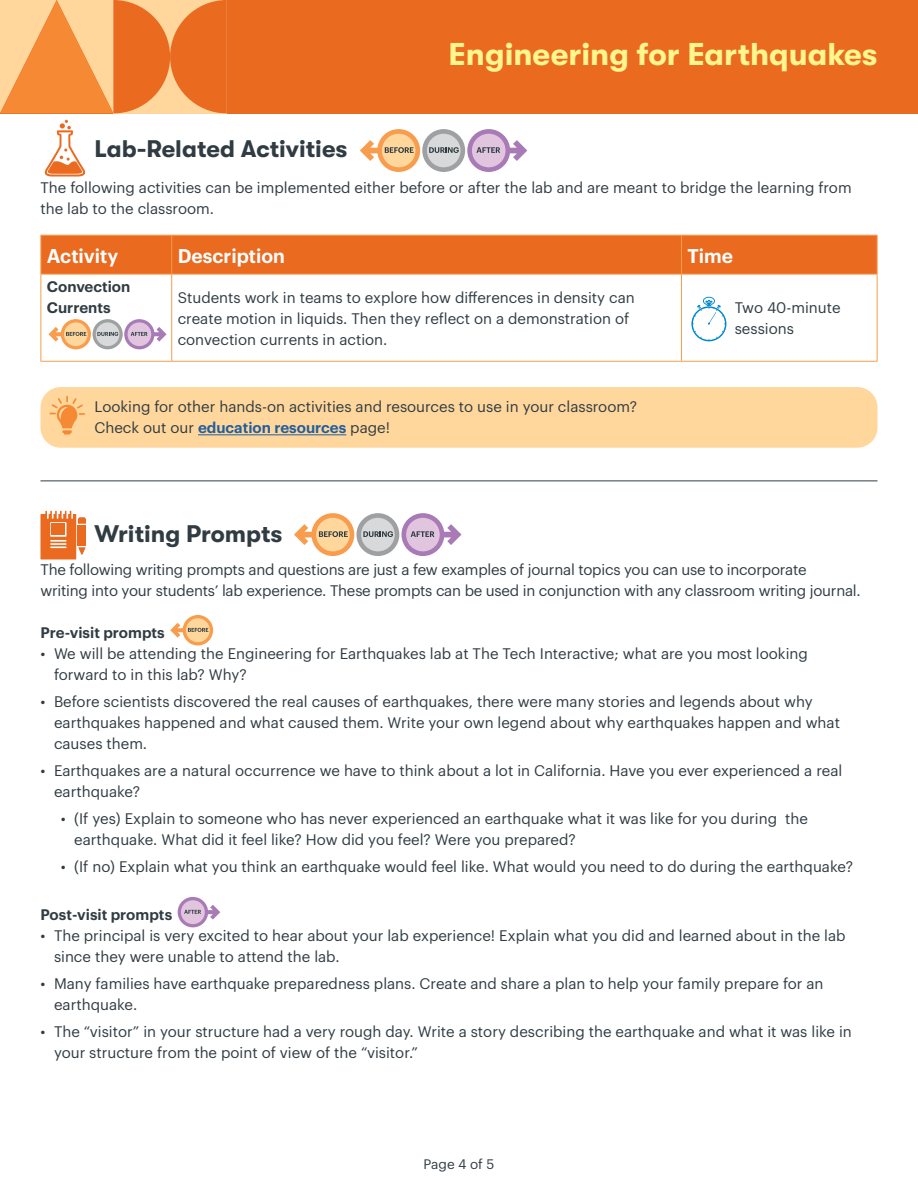
<style>
.page{position:relative;width:918px;height:1188px;background:#fff}
.page>*{position:absolute;margin:0;border:0;box-sizing:border-box;transform-origin:0 0}
.t1{font:700 31.5px "GT Walsheim";color:#fff68d}
.t2{font:700 24px "GT Walsheim";color:#303c42}
.t3{font:600 19.5px "Graphik";color:#fff}
.t4{font:15px/21px "Graphik";color:#303c42}
.t5{font:600 15px/21px "Graphik";color:#303c42}
.t6{font:13.5px "Graphik";color:#303c42}
.s1{font-weight:600;color:#215e9e}
</style>
<div class="page">
<div style="left:0;top:0;width:918px;height:113px;background:#ea6a20"></div>
<svg style="left:0;top:0;width:227px;height:113px"></svg>
<svg style="left:44px;top:120px;width:42px;height:57px"></svg>
<div style="left:41px;top:236px;width:836px;height:38px;background:#ea6a20"></div>
<hr style="left:40px;top:235px;width:132px;height:1px;background:#f89c4d">
<hr style="left:40px;top:236px;width:1px;height:38px;background:#f89c4d">
<hr style="left:172px;top:235px;width:509px;height:1px;background:#f89c4d">
<hr style="left:171px;top:236px;width:1px;height:38px;background:#f89c4d">
<hr style="left:681px;top:235px;width:197px;height:1px;background:#f89c4d">
<hr style="left:681px;top:236px;width:1px;height:38px;background:#f89c4d">
<hr style="left:877px;top:236px;width:1px;height:38px;background:#f89c4d">
<hr style="left:40px;top:274px;width:132px;height:1px;background:#f89c4d">
<hr style="left:40px;top:274px;width:1px;height:87px;background:#f89c4d">
<hr style="left:172px;top:274px;width:509px;height:1px;background:#f89c4d">
<hr style="left:171px;top:274px;width:1px;height:87px;background:#f89c4d">
<hr style="left:681px;top:274px;width:197px;height:1px;background:#f89c4d">
<hr style="left:681px;top:274px;width:1px;height:87px;background:#f89c4d">
<hr style="left:877px;top:274px;width:1px;height:87px;background:#f89c4d">
<hr style="left:40px;top:361px;width:132px;height:1px;background:#f89c4d">
<hr style="left:172px;top:361px;width:509px;height:1px;background:#f89c4d">
<hr style="left:681px;top:361px;width:197px;height:1px;background:#f89c4d">
<svg style="left:691px;top:297px;width:35px;height:44px"></svg>
<svg style="left:377px;top:129px;width:43px;height:43px"></svg>
<div style="left:382px;top:134px;width:33px;height:33px;background:#ffd69b;border-radius:50%"></div>
<svg style="left:467px;top:129px;width:43px;height:43px"></svg>
<div style="left:472px;top:134px;width:34px;height:33px;background:#e1c5df;border-radius:50%"></div>
<div style="left:422px;top:129px;width:43px;height:43px;background:#9ea0a2;border-radius:50%"></div>
<div style="left:427px;top:134px;width:34px;height:33px;background:#d8d9db;border-radius:50%"></div>
<svg style="left:360px;top:140px;width:54px;height:21px"></svg>
<svg style="left:429px;top:147px;width:30px;height:6px"></svg>
<svg style="left:476px;top:140px;width:51px;height:21px"></svg>
<div style="left:40px;top:387px;width:838px;height:61px;background:#ffd69b;border-radius:20px"></div>
<svg style="left:49px;top:396px;width:36px;height:39px"></svg>
<hr style="left:198px;top:434px;width:148px;height:1px;background:#215e9e">
<svg style="left:61px;top:319px;width:30px;height:30px"></svg>
<div style="left:64px;top:322px;width:24px;height:24px;background:#ffd69b;border-radius:50%"></div>
<svg style="left:124px;top:319px;width:30px;height:30px"></svg>
<div style="left:128px;top:322px;width:23px;height:24px;background:#e1c5df;border-radius:50%"></div>
<svg style="left:93px;top:319px;width:30px;height:30px"></svg>
<div style="left:96px;top:322px;width:23px;height:24px;background:#d8d9db;border-radius:50%"></div>
<svg style="left:48px;top:327px;width:38px;height:15px"></svg>
<svg style="left:97px;top:332px;width:21px;height:4px"></svg>
<svg style="left:131px;top:327px;width:36px;height:15px"></svg>
<svg style="left:40px;top:511px;width:46px;height:48px;background:#ee8b51"></svg>
<div style="left:311px;top:513px;width:43px;height:43px;background:#f89c4d;border-radius:50%"></div>
<div style="left:316px;top:518px;width:34px;height:33px;background:#ffd69b;border-radius:50%"></div>
<div style="left:402px;top:513px;width:42px;height:43px;background:#a87bb6;border-radius:50%"></div>
<div style="left:406px;top:518px;width:34px;height:33px;background:#e1c5df;border-radius:50%"></div>
<div style="left:356px;top:513px;width:43px;height:43px;background:#9ea0a2;border-radius:50%"></div>
<div style="left:361px;top:518px;width:34px;height:33px;background:#d8d9db;border-radius:50%"></div>
<svg style="left:294px;top:524px;width:54px;height:21px"></svg>
<svg style="left:363px;top:531px;width:30px;height:6px"></svg>
<svg style="left:411px;top:524px;width:51px;height:21px"></svg>
<svg style="left:183px;top:615px;width:30px;height:30px"></svg>
<div style="left:186px;top:618px;width:24px;height:24px;background:#ffd69b;border-radius:50%"></div>
<svg style="left:170px;top:623px;width:38px;height:15px"></svg>
<svg style="left:178px;top:897px;width:30px;height:30px"></svg>
<div style="left:181px;top:900px;width:24px;height:24px;background:#e1c5df;border-radius:50%"></div>
<svg style="left:184px;top:905px;width:36px;height:15px"></svg>
<hr style="left:40px;top:481px;width:838px;height:1px;background:#303c42">
<h1 class="t1" style="left:448px;top:36px;width:431px">Engineering for Earthquakes</h1>
<h2 class="t2" style="left:94px;top:135px;width:255px">Lab-Related Activities</h2>
<p class="t4" style="left:40px;top:176px;width:813px">The following activities can be implemented either before or after the lab and are meant to bridge the learning from the lab to the classroom.</p>
<h3 class="t3" style="left:47px;top:241px;width:73px">Activity</h3>
<h3 class="t3" style="left:178px;top:241px;width:109px">Description</h3>
<h3 class="t3" style="left:687px;top:241px;width:47px">Time</h3>
<p class="t5" style="left:47px;top:275px;width:85px">Convection<br>Currents</p>
<p class="t4" style="left:178px;top:286px;width:459px">Students work in teams to explore how differences in density can create motion in liquids. Then they reflect on a demonstration of convection currents in action.</p>
<p class="t4" style="left:735px;top:296px;width:107px">Two 40-minute sessions</p>
<p class="t4" style="left:94px;top:395px;width:544px">Looking for other hands-on activities and resources to use in your classroom?<br>Check out our <span class="s1">education resources</span> page!</p>
<h2 class="t2" style="left:94px;top:520px;width:190px">Writing Prompts</h2>
<p class="t4" style="left:40px;top:558px;width:822px">The following writing prompts and questions are just a few examples of journal topics you can use to incorporate<br>writing into your students’ lab experience. These prompts can be used in conjunction with any classroom writing journal.</p>
<p class="t5" style="left:40px;top:621px;width:126px">Pre-visit prompts</p>
<p class="t4" style="left:54px;top:642px;width:755px;text-indent:-14px">• We will be attending the Engineering for Earthquakes lab at The Tech Interactive; what are you most looking forward to in this lab? Why?</p>
<p class="t4" style="left:54px;top:690px;width:788px;text-indent:-14px">• Before scientists discovered the real causes of earthquakes, there were many stories and legends about why earthquakes happened and what caused them. Write your own legend about why earthquakes happen and what causes them.</p>
<p class="t4" style="left:54px;top:759px;width:790px;text-indent:-14px">• Earthquakes are a natural occurrence we have to think about a lot in California. Have you ever experienced a real earthquake?</p>
<p class="t4" style="left:74px;top:807px;width:735px;text-indent:-14px">• (If yes) Explain to someone who has never experienced an earthquake what it was like for you during the earthquake. What did it feel like? How did you feel? Were you prepared?</p>
<p class="t4" style="left:61px;top:855px;width:794px">• (If no) Explain what you think an earthquake would feel like. What would you need to do during the earthquake?</p>
<p class="t5" style="left:40px;top:903px;width:133px">Post-visit prompts</p>
<p class="t4" style="left:54px;top:924px;width:793px;text-indent:-14px">• The principal is very excited to hear about your lab experience! Explain what you did and learned about in the lab since they were unable to attend the lab.</p>
<p class="t4" style="left:54px;top:972px;width:771px;text-indent:-14px">• Many families have earthquake preparedness plans. Create and share a plan to help your family prepare for an earthquake.</p>
<p class="t4" style="left:54px;top:1020px;width:799px;text-indent:-14px">• The “visitor” in your structure had a very rough day. Write a story describing the earthquake and what it was like in your structure from the point of view of the “visitor.”</p>
<p class="t6" style="left:423px;top:1154px;width:73px">Page 4 of 5</p>
</div>
